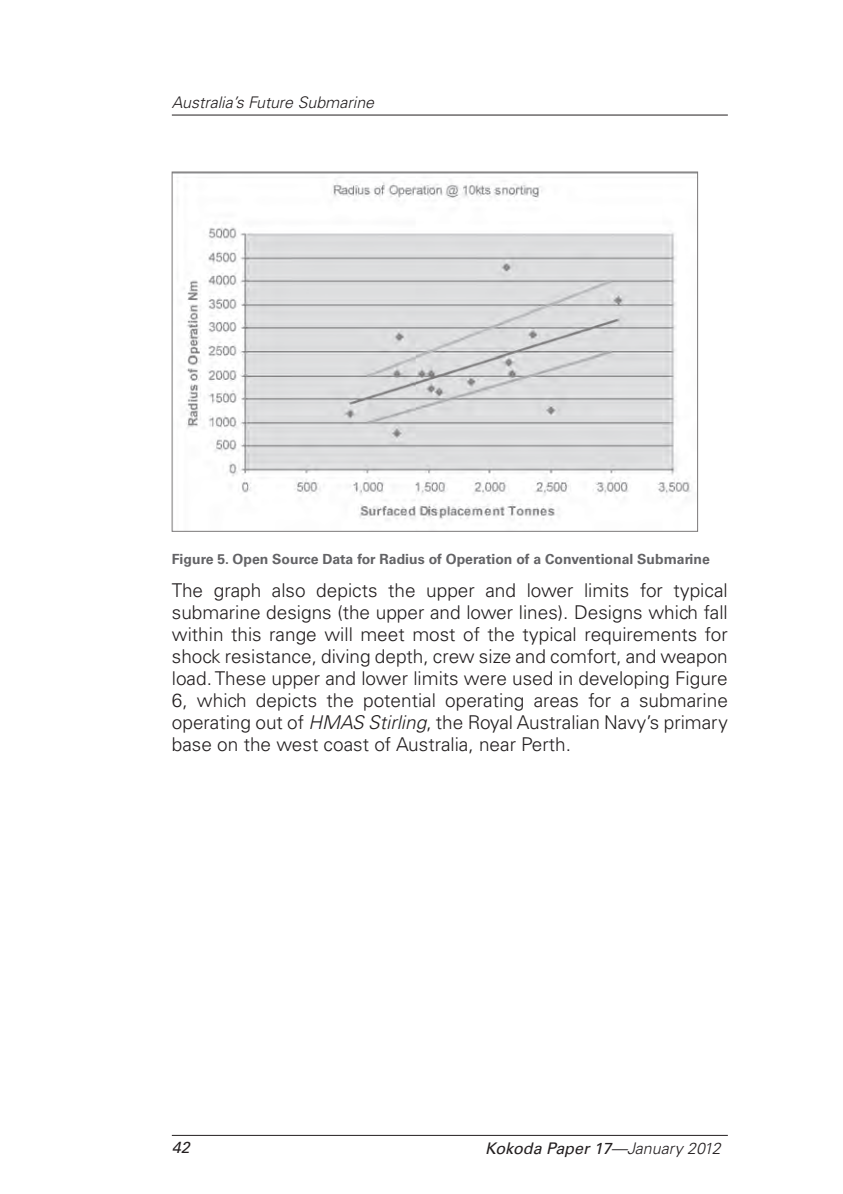
<style>
.page{position:relative;width:843px;height:1194px;background:#fff}
.page>*{position:absolute;margin:0;border:0;box-sizing:border-box;transform-origin:0 0}
.t1{font:300 19px/22px "Univers";color:#231f20;text-align:justify}
.t2{font:italic 16px "Univers";color:#231f20}
.t3{font:italic 300 16px "Univers";color:#231f20}
.t4{font:700 14px "Univers";color:#636366}
.s1{font-style:italic}
.s2{font-weight:300}
</style>
<div class="page">
<hr style="left:172px;top:115px;width:555px;height:1px;background:#231f20">
<hr style="left:172px;top:1135px;width:555px;height:1px;background:#231f20">
<img style="left:177px;top:177px;width:514px;height:344px">
<p class="t3" style="left:172px;top:93px;width:204px">Australia’s Future Submarine</p>
<p class="t4" style="left:172px;top:550px;width:539px">Figure 5. Open Source Data for Radius of Operation of a Conventional Submarine</p>
<p class="t1" style="left:172px;top:579px;width:557px">The graph also depicts the upper and lower limits for typical submarine designs (the upper and lower lines). Designs which fall within this range will meet most of the typical requirements for shock resistance, diving depth, crew size and comfort, and weapon load. These upper and lower limits were used in developing Figure 6, which depicts the potential operating areas for a submarine operating out of <span class="s1">HMAS Stirling</span>, the Royal Australian Navy’s primary base on the west coast of Australia, near Perth.</p>
<p class="t2" style="left:172px;top:1138px;width:19px">42</p>
<p class="t2" style="left:485px;top:1139px;width:237px">Kokoda Paper 17<span class="s2">—January 2012</span></p>
</div>
